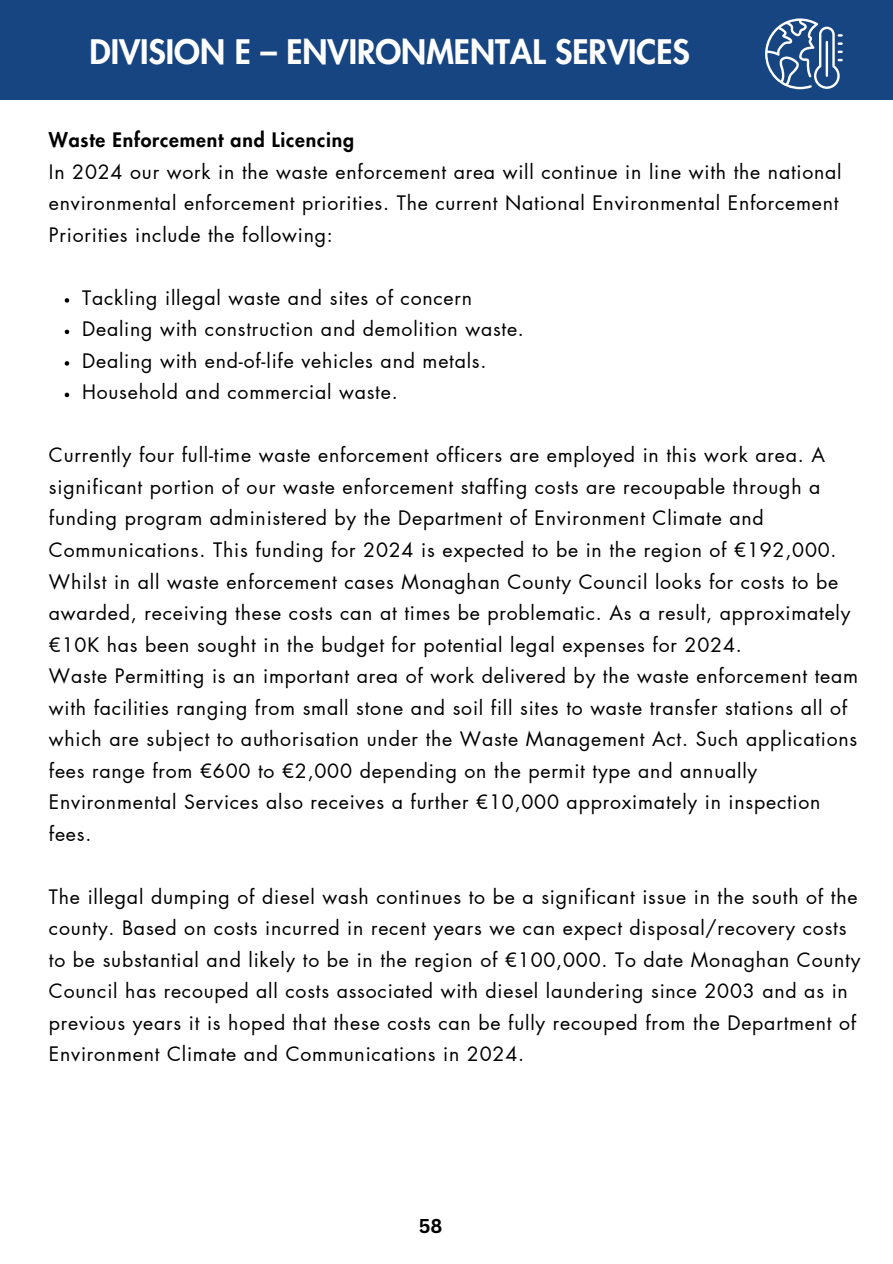
<style>
.page{position:relative;width:893px;height:1264px;background:#fff}
.page>*{position:absolute;margin:0;border:0;box-sizing:border-box;transform-origin:0 0}
.t1{font:800 33px "Futura LT Pro";color:#fff}
.t2{font:19.5px/31.5px "Futura LT Pro";letter-spacing:.04em;color:#000}
.t3{font:800 19.5px "Futura LT Pro";letter-spacing:.04em;color:#000}
.t4{font:700 19.5px "Canva Sans";color:#000}
</style>
<div class="page">
<div style="left:0;top:0;width:892px;height:100px;background:#174582"></div>
<svg style="left:765px;top:18px;width:77px;height:71px"></svg>
<svg style="left:65px;top:298px;width:4px;height:4px"></svg>
<svg style="left:65px;top:329px;width:4px;height:5px"></svg>
<svg style="left:65px;top:361px;width:4px;height:4px"></svg>
<svg style="left:65px;top:392px;width:4px;height:5px"></svg>
<h1 class="t1" style="left:89px;top:37px;width:602px">DIVISION E – ENVIRONMENTAL SERVICES</h1>
<p class="t3" style="left:49px;top:131px;width:306px">Waste Enforcement and Licencing</p>
<p class="t2" style="left:49px;top:157px;width:794px">In 2024 our work in the waste enforcement area will continue in line with the national environmental enforcement priorities. The current National Environmental Enforcement<br>Priorities include the following:</p>
<p class="t2" style="left:82px;top:283px;width:443px">Tackling illegal waste and sites of concern Dealing with construction and demolition waste.<br>Dealing with end-of-life vehicles and metals.<br>Household and commercial waste.</p>
<p class="t2" style="left:49px;top:440px;width:810px">Currently four full-time waste enforcement officers are employed in this work area. A significant portion of our waste enforcement staffing costs are recoupable through a funding program administered by the Department of Environment Climate and Communications. This funding for 2024 is expected to be in the region of €192,000.<br>Whilst in all waste enforcement cases Monaghan County Council looks for costs to be awarded, receiving these costs can at times be problematic. As a result, approximately €10K has been sought in the budget for potential legal expenses for 2024.<br>Waste Permitting is an important area of work delivered by the waste enforcement team with facilities ranging from small stone and soil fill sites to waste transfer stations all of which are subject to authorisation under the Waste Management Act. Such applications fees range from €600 to €2,000 depending on the permit type and annually Environmental Services also receives a further €10,000 approximately in inspection fees.</p>
<p class="t2" style="left:49px;top:881px;width:813px">The illegal dumping of diesel wash continues to be a significant issue in the south of the county. Based on costs incurred in recent years we can expect disposal/recovery costs to be substantial and likely to be in the region of €100,000. To date Monaghan County Council has recouped all costs associated with diesel laundering since 2003 and as in previous years it is hoped that these costs can be fully recouped from the Department of Environment Climate and Communications in 2024.</p>
<p class="t4" style="left:418px;top:1212px;width:25px">58</p>
</div>
